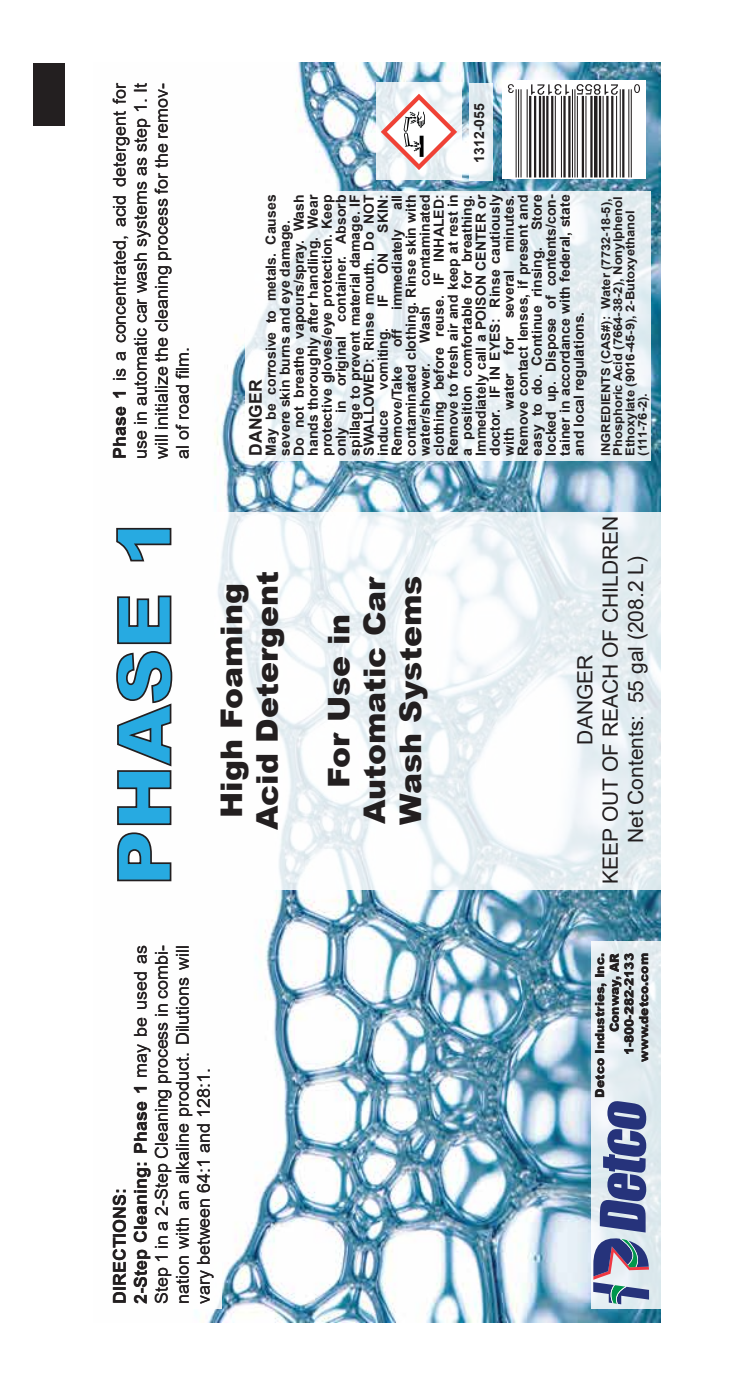
<style>
.page{position:relative;width:756px;height:1386px;background:#fff}
.page>*{position:absolute;margin:0;border:0;box-sizing:border-box;transform-origin:0 0}
.t1{font:900 73.5px "Arial";color:#27aae1;scale:1.06 1}
.t2{font:900 29.75px/35.9px "Arial";color:#231f20;text-align:center;scale:1.06 1}
.t3{font:21px/25.2px "Arial";color:#231f20;text-align:center}
.t4{font:17.5px/21px "Arial";color:#231f20}
.t5{font:700 17.5px "Arial";color:#231f20}
.t6{font:700 14px/14px "Arial";color:#231f20;text-align:justify}
.t7{font:700 12.25px/12.2px "Arial";color:#231f20;scale:1.06 1}
.t8{font:900 12.25px/14.7px "Arial";color:#231f20;text-align:right}
.s1{font-weight:700}
</style>
<div class="page">
<img style="left:195px;top:63px;width:466px;height:1260px">
<svg style="left:502px;top:80px;width:143px;height:99px"></svg>
<svg style="left:592px;top:941px;width:69px;height:368px;fill:#e2ecf0"></svg>
<svg style="left:245px;top:191px;width:406px;height:270px"></svg>
<svg style="left:195px;top:512px;width:466px;height:378px;fill:#f6f9fc"></svg>
<div style="left:107px;top:77px;width:90px;height:387px;background:#fff"></div>
<div style="left:107px;top:941px;width:114px;height:368px;background:#fff"></div>
<svg style="left:117px;top:832px;width:55px;height:50px"></svg>
<svg style="left:116px;top:595px;width:57px;height:231px"></svg>
<svg style="left:116px;top:527px;width:56px;height:35px"></svg>
<svg style="left:377px;top:82px;width:85px;height:97px"></svg>
<div style="left:33px;top:63px;width:32px;height:63px;background:#231f20"></div>
<svg style="left:593px;top:1101px;width:56px;height:203px"></svg>
<svg style="left:469px;top:83px;width:24px;height:97px;fill:#e8f0f4"></svg>
<svg style="left:381px;top:94px;width:76px;height:76px"></svg>
<hr style="left:628px;top:89px;width:1px;height:88px;background:#231f20">
<hr style="left:631px;top:89px;width:1px;height:88px;background:#231f20">
<hr style="left:622px;top:89px;width:2px;height:88px;background:#231f20">
<hr style="left:616px;top:96px;width:1px;height:81px;background:#231f20">
<hr style="left:620px;top:89px;width:1px;height:88px;background:#231f20">
<hr style="left:606px;top:96px;width:3px;height:81px;background:#231f20">
<hr style="left:611px;top:96px;width:2px;height:81px;background:#231f20">
<hr style="left:603px;top:96px;width:1px;height:81px;background:#231f20">
<hr style="left:599px;top:96px;width:2px;height:81px;background:#231f20">
<svg style="left:594px;top:96px;width:4px;height:81px"></svg>
<hr style="left:590px;top:96px;width:3px;height:81px;background:#231f20">
<hr style="left:585px;top:96px;width:1px;height:81px;background:#231f20">
<hr style="left:582px;top:96px;width:2px;height:81px;background:#231f20">
<hr style="left:572px;top:89px;width:1px;height:88px;background:#231f20">
<hr style="left:574px;top:89px;width:1px;height:88px;background:#231f20">
<hr style="left:577px;top:96px;width:1px;height:81px;background:#231f20">
<hr style="left:563px;top:96px;width:3px;height:81px;background:#231f20">
<hr style="left:568px;top:96px;width:3px;height:81px;background:#231f20">
<hr style="left:555px;top:96px;width:1px;height:81px;background:#231f20">
<hr style="left:561px;top:96px;width:1px;height:81px;background:#231f20">
<hr style="left:529px;top:96px;width:2px;height:81px;background:#231f20">
<hr style="left:534px;top:96px;width:2px;height:81px;background:#231f20">
<hr style="left:539px;top:96px;width:2px;height:81px;background:#231f20">
<hr style="left:543px;top:96px;width:2px;height:81px;background:#231f20">
<hr style="left:546px;top:96px;width:3px;height:81px;background:#231f20">
<hr style="left:551px;top:96px;width:2px;height:81px;background:#231f20">
<hr style="left:516px;top:89px;width:1px;height:88px;background:#231f20">
<hr style="left:518px;top:89px;width:1px;height:88px;background:#231f20">
<hr style="left:521px;top:89px;width:1px;height:88px;background:#231f20">
<hr style="left:527px;top:89px;width:1px;height:88px;background:#231f20">
<svg style="left:634px;top:84px;width:6px;height:9px"></svg>
<svg style="left:577px;top:84px;width:41px;height:11px"></svg>
<svg style="left:531px;top:84px;width:38px;height:11px"></svg>
<svg style="left:508px;top:84px;width:6px;height:9px"></svg>
<p class="t4" style="left:109px;top:459px;width:378px;text-align:justify;rotate:-90deg"><span class="s1">Phase 1</span> is a concentrated, acid detergent for use in automatic car wash systems as step 1. It will initialize the cleaning process for the remov&shy;al of road film.</p>
<h1 class="t1" style="left:91px;top:886px;width:351px;rotate:-90deg">PHASE 1</h1>
<p class="t6" style="left:472px;top:163px;width:61px;rotate:-90deg">1312-055</p>
<p class="t6" style="left:418px;top:456px;width:263px;text-indent:170px;rotate:-90deg">contaminated clothing before reuse. IF INHALED:<br>Remove to fresh air and keep at rest in a position comfortable for breathing.<br>Immediately call a POISON CENTER or doctor. IF IN EYES: Rinse cautiously with</p>
<p class="t6" style="left:264px;top:456px;width:263px;text-align:left;rotate:-90deg">May be corrosive to metals. Causes severe skin burns and eye damage.<br>Do not breathe vapours/spray. Wash hands thoroughly after handling. Wear protective gloves/eye protection. Keep only in original container. Absorb spillage to prevent material damage. IF<br>SWALLOWED: Rinse mouth. Do NOT induce</p>
<p class="t6" style="left:502px;top:456px;width:262px;text-indent:203px;rotate:-90deg">minutes.<br>Remove contact lenses, if present and easy to do. Continue rinsing. Store locked up. Dispose of contents/con&shy;tainer in accordance with federal, state and local regulations.</p>
<p class="t7" style="left:600px;top:456px;width:246px;rotate:-90deg">INGREDIENTS (CAS#): Water (7732-18-5), Phosphoric Acid (7664-38-2), Nonylphenol Ethoxylate (9016-45-9), 2-Butoxyethanol (111-76-2).</p>
<p class="t6" style="left:390px;top:456px;width:262px;text-indent:245px;rotate:-90deg">all contaminated clothing. Rinse skin with water/shower.</p>
<p class="t6" style="left:376px;top:233px;width:40px;rotate:-90deg">SKIN:</p>
<p class="t6" style="left:390px;top:310px;width:82px;rotate:-90deg">immediately</p>
<p class="t6" style="left:376px;top:274px;width:22px;rotate:-90deg">ON</p>
<p class="t6" style="left:502px;top:318px;width:50px;rotate:-90deg">several</p>
<p class="t6" style="left:376px;top:307px;width:14px;rotate:-90deg">IF</p>
<p class="t6" style="left:418px;top:343px;width:38px;rotate:-90deg">Wash</p>
<p class="t6" style="left:376px;top:390px;width:64px;rotate:-90deg">vomiting.</p>
<p class="t6" style="left:390px;top:347px;width:20px;rotate:-90deg">off</p>
<p class="t6" style="left:502px;top:355px;width:20px;rotate:-90deg">for</p>
<p class="t6" style="left:390px;top:456px;width:91px;rotate:-90deg">Remove/Take</p>
<p class="t6" style="left:502px;top:410px;width:38px;rotate:-90deg">water</p>
<p class="t5" style="left:243px;top:456px;width:77px;rotate:-90deg">DANGER</p>
<h2 class="t2" style="left:213px;top:830px;width:247px;rotate:-90deg">High Foaming<br>Acid Detergent</h2>
<h2 class="t2" style="left:320px;top:825px;width:237px;rotate:-90deg">For Use in<br>Automatic Car<br>Wash Systems</h2>
<h3 class="t3" style="left:573px;top:884px;width:369px;rotate:-90deg">DANGER<br>KEEP OUT OF REACH OF CHILDREN<br>Net Contents: 55 gal (208.2 L)</h3>
<p class="t4" style="left:109px;top:1304px;width:360px;rotate:-90deg"><span class="s1">DIRECTIONS:<br>2-Step Cleaning: Phase 1</span> may be used as Step 1 in a 2-Step Cleaning process in combi&shy;nation with an alkaline product. Dilutions will vary between 64:1 and 128:1.</p>
<p class="t8" style="left:592px;top:1098px;width:146px;rotate:-90deg">Detco Industries, Inc.<br>Conway, AR<br>1-800-282-2133 www.detco.com</p>
</div>
